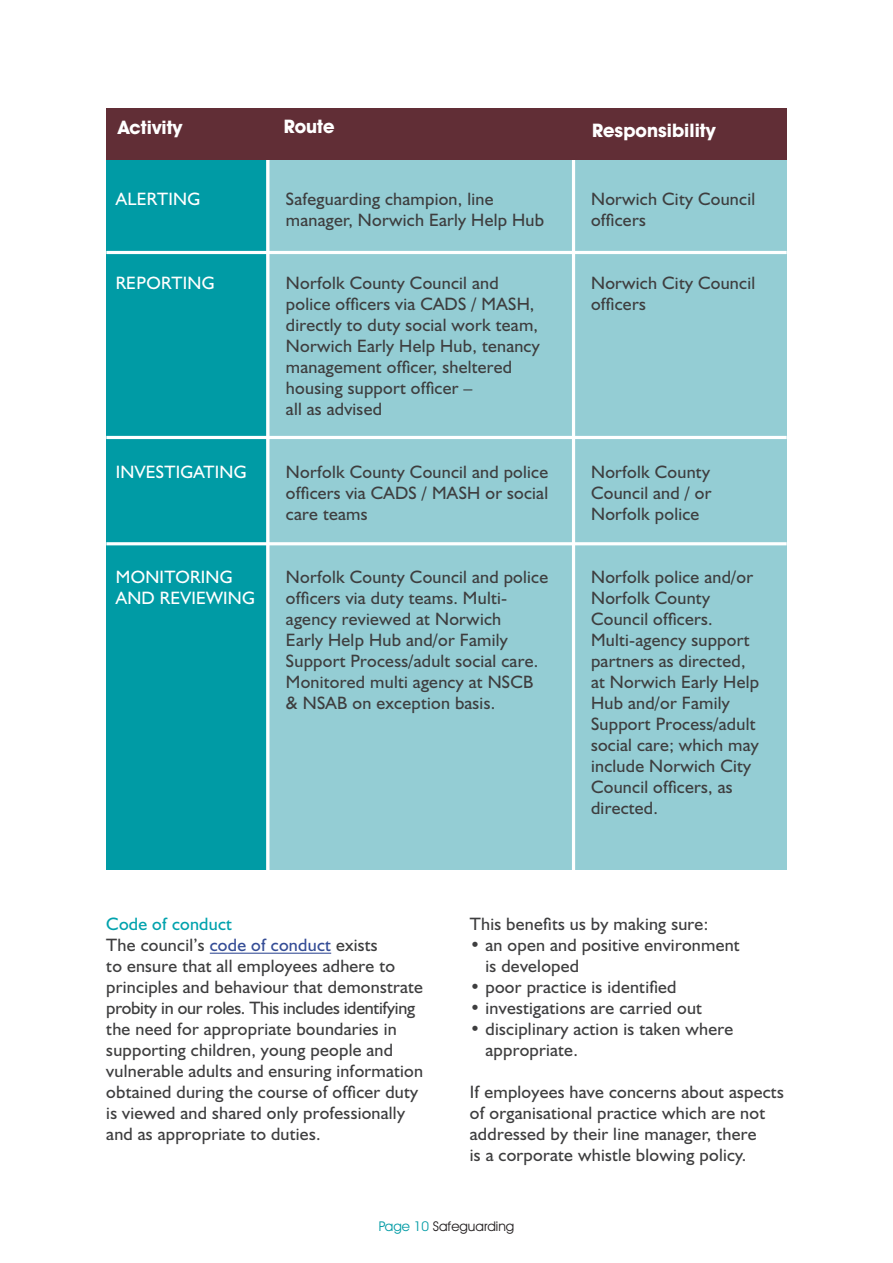
<style>
.page{position:relative;width:893px;height:1263px;background:#fff}
.page>*{position:absolute;margin:0;border:0;box-sizing:border-box;transform-origin:0 0}
.t1{font:700 18.75px "Avant Garde IT Cby BT";color:#fff}
.t2{font:18px/21px "Humanist 521 BT";letter-spacing:.015em;color:#3e3e3f}
.t3{font:18px "Humanist 521 BT";letter-spacing:.015em;color:#fff}
.t4{font:18px "Humanist 521 BT";letter-spacing:.015em;color:#00a2ad}
.t5{font:13.5px "Avant Garde IT Cby BT";color:#231f20}
.s1{color:#354d96}
.s2{color:#009ba5}
</style>
<div class="page">
<div style="left:106px;top:159px;width:160px;height:710px;background:#009ba5"></div>
<div style="left:266px;top:159px;width:521px;height:710px;background:#94cdd4"></div>
<hr style="left:572px;top:106px;width:3px;height:771px;background:#fff">
<hr style="left:106px;top:542px;width:681px;height:3px;background:#fff">
<hr style="left:106px;top:436px;width:681px;height:3px;background:#fff">
<hr style="left:106px;top:251px;width:681px;height:3px;background:#fff">
<hr style="left:266px;top:106px;width:3px;height:771px;background:#fff">
<hr style="left:210px;top:953px;width:121px;height:1px;background:#354d96">
<div style="left:106px;top:108px;width:681px;height:51px;background:#612e36"></div>
<p class="t1" style="left:118px;top:116px;width:66px">Activity</p>
<p class="t1" style="left:284px;top:115px;width:52px">Route</p>
<p class="t1" style="left:592px;top:119px;width:125px">Responsibility</p>
<p class="t3" style="left:116px;top:188px;width:86px">ALERTING</p>
<p class="t2" style="left:286px;top:188px;width:209px">Safeguarding champion, line</p>
<p class="t2" style="left:591px;top:188px;width:166px">Norwich City Council</p>
<p class="t2" style="left:286px;top:209px;width:260px">manager, Norwich Early Help Hub</p>
<p class="t2" style="left:591px;top:209px;width:56px">offcers</p>
<p class="t3" style="left:116px;top:272px;width:100px">REPORTING</p>
<p class="t2" style="left:286px;top:272px;width:214px">Norfolk County Council and</p>
<p class="t2" style="left:591px;top:272px;width:166px">Norwich City Council</p>
<p class="t2" style="left:286px;top:293px;width:250px">police offcers via CADS / MASH,</p>
<p class="t2" style="left:591px;top:293px;width:56px">offcers</p>
<p class="t2" style="left:286px;top:314px;width:254px">directly to duty social work team,</p>
<p class="t2" style="left:286px;top:335px;width:255px">Norwich Early Help Hub, tenancy</p>
<p class="t2" style="left:286px;top:356px;width:228px">management offcer, sheltered</p>
<p class="t2" style="left:286px;top:377px;width:188px">housing support offcer –</p>
<p class="t2" style="left:286px;top:398px;width:98px">all as advised</p>
<p class="t3" style="left:116px;top:461px;width:132px">INVESTIGATING</p>
<p class="t2" style="left:286px;top:461px;width:264px">Norfolk County Council and police</p>
<p class="t2" style="left:591px;top:461px;width:120px">Norfolk County</p>
<p class="t2" style="left:286px;top:482px;width:264px">offcers via CADS / MASH or social</p>
<p class="t2" style="left:591px;top:482px;width:122px">Council and / or</p>
<p class="t2" style="left:286px;top:503px;width:83px">care teams</p>
<p class="t2" style="left:591px;top:503px;width:110px">Norfolk police</p>
<p class="t3" style="left:116px;top:566px;width:118px">MONITORING</p>
<p class="t2" style="left:286px;top:566px;width:264px">Norfolk County Council and police</p>
<p class="t2" style="left:591px;top:566px;width:164px">Norfolk police and/or</p>
<p class="t3" style="left:116px;top:587px;width:141px">AND REVIEWING</p>
<p class="t2" style="left:286px;top:587px;width:223px">offcers via duty teams. Multi-</p>
<p class="t2" style="left:591px;top:587px;width:120px">Norfolk County</p>
<p class="t2" style="left:286px;top:608px;width:217px">agency reviewed at Norwich</p>
<p class="t2" style="left:591px;top:608px;width:123px">Council offcers.</p>
<p class="t2" style="left:286px;top:629px;width:223px">Early Help Hub and/or Family</p>
<p class="t2" style="left:591px;top:629px;width:160px">Multi-agency support</p>
<p class="t2" style="left:286px;top:650px;width:254px">Support Process/adult social care.</p>
<p class="t2" style="left:591px;top:650px;width:156px">partners as directed,</p>
<p class="t2" style="left:286px;top:671px;width:249px">Monitored multi agency at NSCB</p>
<p class="t2" style="left:591px;top:671px;width:170px">at Norwich Early Help</p>
<p class="t2" style="left:286px;top:692px;width:211px">&amp; NSAB on exception basis.</p>
<p class="t2" style="left:591px;top:692px;width:140px">Hub and/or Family</p>
<p class="t2" style="left:591px;top:713px;width:166px">Support Process/adult</p>
<p class="t2" style="left:591px;top:734px;width:169px">social care; which may</p>
<p class="t2" style="left:591px;top:755px;width:162px">include Norwich City</p>
<p class="t2" style="left:591px;top:776px;width:143px">Council offcers, as</p>
<p class="t2" style="left:591px;top:797px;width:68px">directed.</p>
<h4 class="t4" style="left:106px;top:913px;width:127px">Code of conduct</h4>
<p class="t2" style="left:106px;top:934px;width:318px">The council’s <span class="s1">code of conduct</span> exists<br>to ensure that all employees adhere to principles and behaviour that demonstrate probity in our roles. This includes identifying the need for appropriate boundaries in supporting children, young people and vulnerable adults and ensuring information obtained during the course of offcer duty is viewed and shared only professionally and as appropriate to duties.</p>
<p class="t2" style="left:470px;top:913px;width:240px">This benefts us by making sure:</p>
<p class="t2" style="left:486px;top:934px;width:256px;text-indent:-16px">• an open and positive environment is developed</p>
<p class="t2" style="left:470px;top:976px;width:208px">• poor practice is identifed</p>
<p class="t2" style="left:470px;top:997px;width:234px">• investigations are carried out</p>
<p class="t2" style="left:486px;top:1018px;width:249px;text-indent:-16px">• disciplinary action is taken where appropriate.</p>
<p class="t2" style="left:470px;top:1081px;width:315px">If employees have concerns about aspects of organisational practice which are not addressed by their line manager, there<br>is a corporate whistle blowing policy.</p>
<p class="t5" style="left:379px;top:1218px;width:137px"><span class="s2">Page 10</span> Safeguarding</p>
</div>
